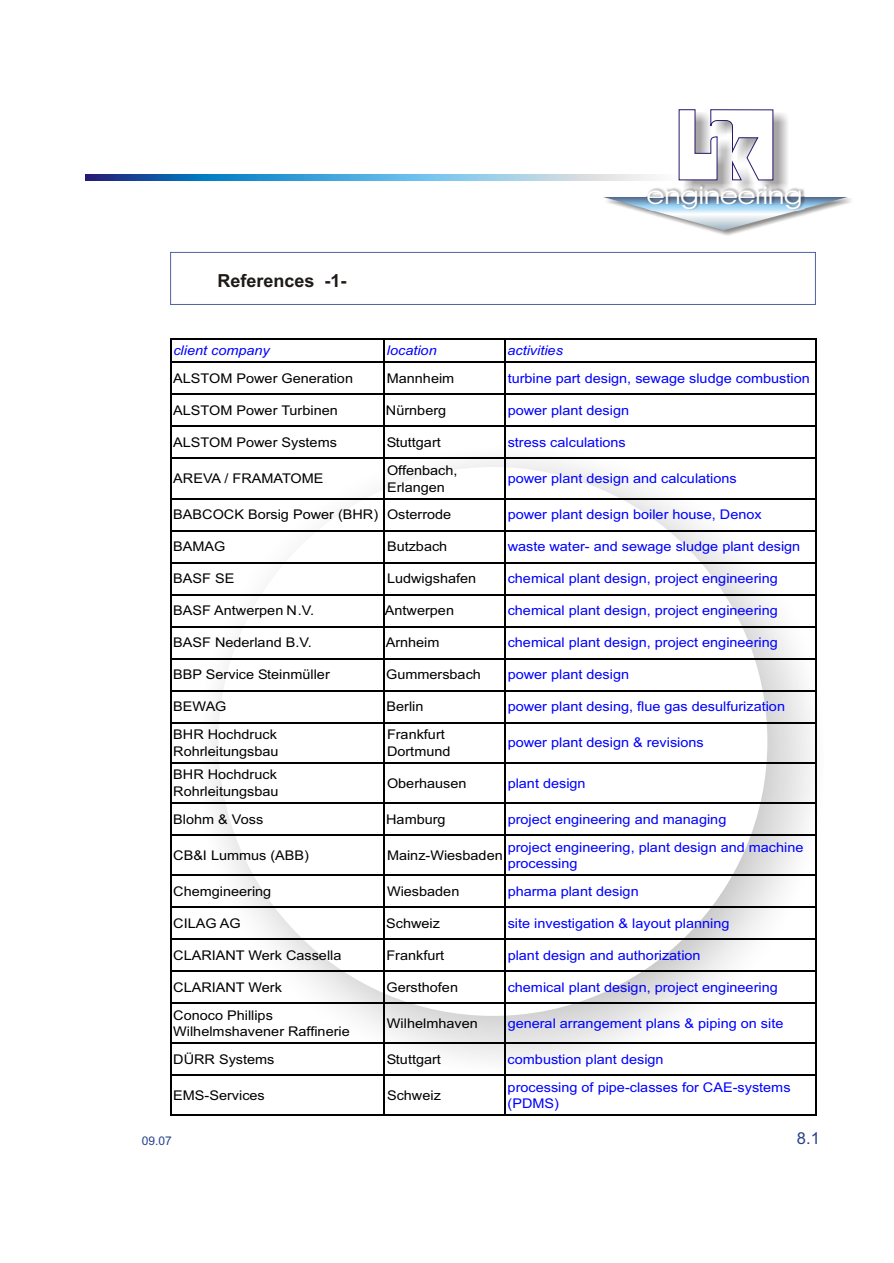
<style>
.page{position:relative;width:894px;height:1263px;background:#fff}
.page>*{position:absolute;margin:0;border:0;box-sizing:border-box;transform-origin:0 0}
.t1{font:24.6px "Avant Garde Bk BT";color:#fff;scale:1.18 1}
.t2{font:700 18px "Arial";color:#1f1a17}
.t3{font:16.5px "Arial";color:#26428c}
.t4{font:13.35px/27.8px "Arial";color:#00f;scale:1.08 1}
.t5{font:13.35px/27.9px "Arial";color:#000;scale:1.08 1}
.t6{font:italic 13.35px "Arial";color:#00f;scale:1.08 1}
.t7{font:12px "Arial";color:#26428c}
</style>
<div class="page">
<img style="left:196px;top:445px;width:619px;height:630px">
<div style="left:218px;top:467px;width:549px;height:549px;background:#fff;border-radius:50%"></div>
<div style="left:170px;top:252px;width:646px;height:53px;border:1px solid #4f63a1"></div>
<svg style="left:85px;top:175px;width:569px;height:5px;background:#65a4d1"></svg>
<img style="left:684px;top:113px;width:104px;height:71px">
<svg style="left:678px;top:109px;width:96px;height:72px"></svg>
<svg style="left:603px;top:197px;width:245px;height:33px"></svg>
<img style="left:647px;top:184px;width:157px;height:26px">
<hr style="left:170px;top:338px;width:1px;height:778px;background:#000">
<hr style="left:384px;top:339px;width:1px;height:777px;background:#000">
<hr style="left:504px;top:339px;width:2px;height:777px;background:#000">
<hr style="left:815px;top:339px;width:2px;height:777px;background:#000">
<hr style="left:171px;top:338px;width:646px;height:1px;background:#000">
<hr style="left:171px;top:362px;width:646px;height:1px;background:#000">
<hr style="left:171px;top:394px;width:646px;height:1px;background:#000">
<hr style="left:171px;top:426px;width:646px;height:1px;background:#000">
<hr style="left:171px;top:458px;width:646px;height:1px;background:#000">
<hr style="left:171px;top:498px;width:646px;height:1px;background:#000">
<hr style="left:171px;top:530px;width:646px;height:1px;background:#000">
<hr style="left:171px;top:562px;width:646px;height:1px;background:#000">
<hr style="left:171px;top:594px;width:646px;height:1px;background:#000">
<hr style="left:171px;top:626px;width:646px;height:1px;background:#000">
<hr style="left:171px;top:658px;width:646px;height:1px;background:#000">
<hr style="left:171px;top:690px;width:646px;height:1px;background:#000">
<hr style="left:171px;top:722px;width:646px;height:1px;background:#000">
<hr style="left:171px;top:762px;width:646px;height:1px;background:#000">
<hr style="left:171px;top:802px;width:646px;height:2px;background:#000">
<hr style="left:171px;top:834px;width:646px;height:2px;background:#000">
<hr style="left:171px;top:875px;width:646px;height:1px;background:#000">
<hr style="left:171px;top:907px;width:646px;height:1px;background:#000">
<hr style="left:171px;top:939px;width:646px;height:1px;background:#000">
<hr style="left:171px;top:971px;width:646px;height:1px;background:#000">
<hr style="left:171px;top:1003px;width:646px;height:1px;background:#000">
<hr style="left:171px;top:1043px;width:646px;height:1px;background:#000">
<hr style="left:171px;top:1075px;width:646px;height:1px;background:#000">
<hr style="left:171px;top:1115px;width:646px;height:1px;background:#000">
<h2 class="t2" style="left:217px;top:274px;width:131px">References -1-</h2>
<h1 class="t1" style="left:647px;top:186px;width:133px">engineering</h1>
<p class="t6" style="left:173px;top:346px;width:91px">client company</p>
<p class="t6" style="left:387px;top:346px;width:48px">location</p>
<p class="t6" style="left:507px;top:346px;width:53px">activities</p>
<p class="t4" style="left:508px;top:366px;width:281px">turbine part design, sewage sludge combustion</p>
<p class="t4" style="left:508px;top:398px;width:114px">power plant design</p>
<p class="t4" style="left:508px;top:430px;width:111px">stress calculations</p>
<p class="t4" style="left:508px;top:466px;width:214px">power plant design and calculations</p>
<p class="t4" style="left:508px;top:502px;width:237px">power plant design boiler house, Denox</p>
<p class="t4" style="left:508px;top:534px;width:272px">waste water- and sewage sludge plant design</p>
<p class="t4" style="left:508px;top:566px;width:252px">chemical plant design, project engineering</p>
<p class="t4" style="left:508px;top:598px;width:252px">chemical plant design, project engineering</p>
<p class="t4" style="left:508px;top:630px;width:252px">chemical plant design, project engineering</p>
<p class="t4" style="left:508px;top:662px;width:114px">power plant design</p>
<p class="t4" style="left:508px;top:694px;width:258px">power plant desing, flue gas desulfurization</p>
<p class="t4" style="left:508px;top:730px;width:183px">power plant design &amp; revisions</p>
<p class="t4" style="left:508px;top:770px;width:74px">plant design</p>
<p class="t4" style="left:508px;top:806px;width:275px">project engineering and managing<br>project engineering, plant design and machine</p>
<p class="t4" style="left:508px;top:851px;width:123px">processing<br>pharma plant design</p>
<p class="t4" style="left:508px;top:911px;width:207px">site investigation &amp; layout planning</p>
<p class="t4" style="left:508px;top:943px;width:180px">plant design and authorization</p>
<p class="t4" style="left:508px;top:975px;width:252px">chemical plant design, project engineering</p>
<p class="t4" style="left:508px;top:1011px;width:257px">general arrangement plans &amp; piping on site</p>
<p class="t4" style="left:508px;top:1047px;width:263px">combustion plant design<br>processing of pipe-classes for CAE-systems</p>
<p class="t4" style="left:508px;top:1091px;width:49px">(PDMS)</p>
<p class="t5" style="left:173px;top:366px;width:168px">ALSTOM Power Generation</p>
<p class="t5" style="left:387px;top:366px;width:64px">Mannheim</p>
<p class="t5" style="left:173px;top:398px;width:154px">ALSTOM Power Turbinen</p>
<p class="t5" style="left:386px;top:398px;width:57px">Nürnberg</p>
<p class="t5" style="left:173px;top:430px;width:153px">ALSTOM Power Systems</p>
<p class="t5" style="left:387px;top:430px;width:67px">Stuttgart<br>Offenbach,</p>
<p class="t5" style="left:173px;top:466px;width:141px">AREVA / FRAMATOME</p>
<p class="t5" style="left:173px;top:474px;width:259px;text-indent:214px">Erlangen<br>BABCOCK Borsig Power (BHR) Osterrode</p>
<p class="t5" style="left:173px;top:534px;width:50px">BAMAG</p>
<p class="t5" style="left:387px;top:534px;width:57px">Butzbach</p>
<p class="t5" style="left:173px;top:566px;width:58px">BASF SE</p>
<p class="t5" style="left:387px;top:566px;width:84px">Ludwigshafen</p>
<p class="t5" style="left:173px;top:598px;width:132px">BASF Antwerpen N.V.</p>
<p class="t5" style="left:385px;top:598px;width:66px">Antwerpen</p>
<p class="t5" style="left:173px;top:630px;width:130px">BASF Nederland B.V.</p>
<p class="t5" style="left:386px;top:630px;width:51px">Arnheim</p>
<p class="t5" style="left:173px;top:662px;width:146px">BBP Service Steinmüller</p>
<p class="t5" style="left:386px;top:662px;width:89px">Gummersbach</p>
<p class="t5" style="left:173px;top:694px;width:51px">BEWAG</p>
<p class="t5" style="left:387px;top:694px;width:36px">Berlin</p>
<p class="t5" style="left:173px;top:722px;width:97px">BHR Hochdruck</p>
<p class="t5" style="left:387px;top:722px;width:55px">Frankfurt</p>
<p class="t5" style="left:173px;top:738px;width:99px">Rohrleitungsbau</p>
<p class="t5" style="left:387px;top:738px;width:60px">Dortmund</p>
<p class="t5" style="left:173px;top:762px;width:97px">BHR Hochdruck</p>
<p class="t5" style="left:387px;top:770px;width:75px">Oberhausen</p>
<p class="t5" style="left:173px;top:779px;width:99px">Rohrleitungsbau<br>Blohm &amp; Voss</p>
<p class="t5" style="left:386px;top:806px;width:57px">Hamburg</p>
<p class="t5" style="left:173px;top:842px;width:127px">CB&amp;I Lummus (ABB)</p>
<p class="t5" style="left:387px;top:842px;width:109px">Mainz-Wiesbaden</p>
<p class="t5" style="left:173px;top:878px;width:92px">Chemgineering</p>
<p class="t5" style="left:387px;top:878px;width:68px">Wiesbaden</p>
<p class="t5" style="left:173px;top:910px;width:64px">CILAG AG</p>
<p class="t5" style="left:386px;top:910px;width:51px">Schweiz</p>
<p class="t5" style="left:173px;top:942px;width:157px">CLARIANT Werk Cassella</p>
<p class="t5" style="left:386px;top:942px;width:55px">Frankfurt</p>
<p class="t5" style="left:173px;top:975px;width:102px">CLARIANT Werk</p>
<p class="t5" style="left:387px;top:975px;width:68px">Gersthofen</p>
<p class="t5" style="left:173px;top:1002px;width:94px">Conoco Phillips</p>
<p class="t5" style="left:387px;top:1011px;width:86px">Wilhelmhaven</p>
<p class="t5" style="left:173px;top:1019px;width:165px">Wilhelmshavener Raffinerie<br>DÜRR Systems</p>
<p class="t5" style="left:387px;top:1047px;width:51px">Stuttgart</p>
<p class="t5" style="left:173px;top:1083px;width:86px">EMS-Services</p>
<p class="t5" style="left:387px;top:1083px;width:51px">Schweiz</p>
<p class="t7" style="left:142px;top:1136px;width:32px">09.07</p>
<p class="t3" style="left:797px;top:1132px;width:24px">8.1</p>
</div>
